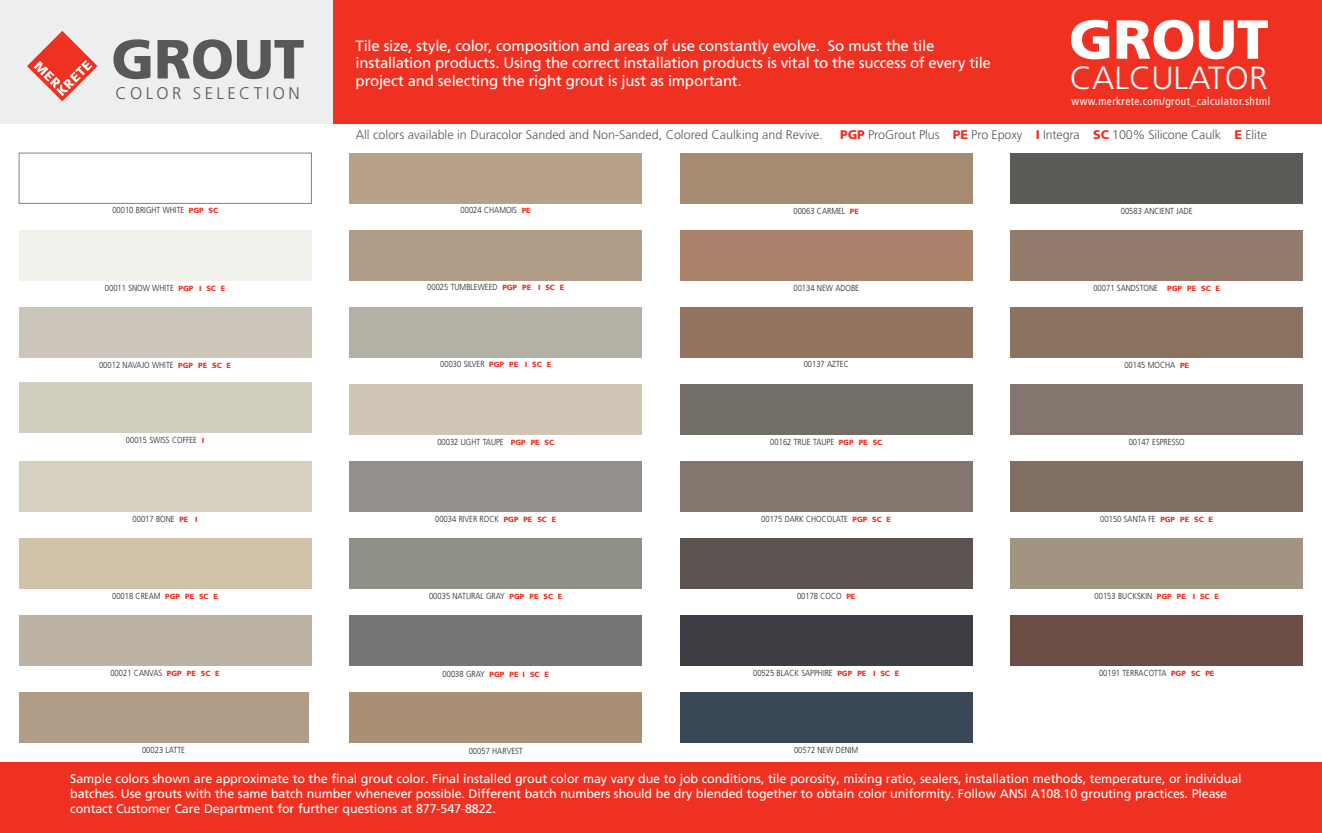
<style>
.page{position:relative;width:1322px;height:833px;background:#fff}
.page>*{position:absolute;margin:0;border:0;box-sizing:border-box;transform-origin:0 0}
.t1{font:900 55.12px "Frutiger LT Std";color:#57585a}
.t2{font:900 54.88px "Frutiger LT Std";color:#fff;scale:1.04 1}
.t3{font:300 32px "Frutiger LT Std";color:#fff;scale:1.04 1}
.t4{font:300 16.88px "Frutiger LT Std";letter-spacing:.2em;color:#57585a}
.Paragraph_Style_1{font:15px/17.5px "Frutiger LT Std";letter-spacing:-.015em;color:#fff}
.t5{font:12.5px/15px "Frutiger LT Std";letter-spacing:-.01em;color:#fff}
.t6{font:300 12.5px "Frutiger LT Std";color:#57585a}
.t7{font:condensed 11.25px "Frutiger LT Std";letter-spacing:.04em;color:#fff}
.t8{font:300 8.75px "Frutiger LT Std";color:#231f20;scale:.87 1}
.s1{font-weight:900;color:#ef3122}
.s2{font-weight:900;font-size:7.5px;color:#ef3122}
</style>
<div class="page">
<div style="left:0;top:0;width:342px;height:123px;background:#edeeee"></div>
<div style="left:0;top:762px;width:1321px;height:70px;background:#ef3122"></div>
<div style="left:333px;top:0;width:988px;height:123px;background:#ef3122"></div>
<div style="left:349px;top:461px;width:293px;height:51px;background:#938f8b"></div>
<div style="left:679px;top:615px;width:293px;height:50px;background:#3d3f44"></div>
<div style="left:349px;top:384px;width:293px;height:50px;background:#cfc6b5"></div>
<div style="left:679px;top:538px;width:293px;height:50px;background:#5b5350"></div>
<div style="left:349px;top:615px;width:293px;height:50px;background:#757573"></div>
<div style="left:1010px;top:153px;width:292px;height:50px;background:#595b57"></div>
<div style="left:679px;top:307px;width:293px;height:51px;background:#937260"></div>
<div style="left:1010px;top:461px;width:292px;height:51px;background:#816f63"></div>
<div style="left:679px;top:153px;width:293px;height:50px;background:#a68a71"></div>
<div style="left:1010px;top:307px;width:292px;height:50px;background:#8b7260"></div>
<div style="left:679px;top:384px;width:293px;height:51px;background:#726e65"></div>
<div style="left:1010px;top:538px;width:292px;height:51px;background:#a19480"></div>
<div style="left:679px;top:461px;width:293px;height:51px;background:#82766f"></div>
<div style="left:1010px;top:615px;width:292px;height:50px;background:#6b4d45"></div>
<div style="left:19px;top:153px;width:292px;height:50px;border:1px solid #808285"></div>
<div style="left:349px;top:692px;width:293px;height:51px;background:#a98f74"></div>
<div style="left:1010px;top:230px;width:292px;height:50px;background:#937c6b"></div>
<div style="left:679px;top:230px;width:293px;height:51px;background:#aa8169"></div>
<div style="left:1010px;top:384px;width:292px;height:51px;background:#82766f"></div>
<div style="left:19px;top:307px;width:292px;height:50px;background:#cbc6b9"></div>
<div style="left:19px;top:230px;width:292px;height:50px;background:#f1f2ec"></div>
<div style="left:19px;top:460px;width:292px;height:51px;background:#d6d1bf"></div>
<div style="left:349px;top:153px;width:293px;height:50px;background:#b7a188"></div>
<div style="left:19px;top:615px;width:292px;height:50px;background:#bdb3a4"></div>
<div style="left:349px;top:230px;width:293px;height:50px;background:#b19c88"></div>
<div style="left:349px;top:307px;width:293px;height:50px;background:#b3b0a6"></div>
<div style="left:19px;top:538px;width:292px;height:50px;background:#d1c2aa"></div>
<div style="left:19px;top:692px;width:289px;height:51px;background:#b19c88"></div>
<div style="left:19px;top:382px;width:292px;height:51px;background:#d1cebf"></div>
<div style="left:349px;top:538px;width:293px;height:51px;background:#908f85"></div>
<div style="left:679px;top:692px;width:293px;height:51px;background:#3a4756"></div>
<svg style="left:27px;top:31px;width:70px;height:70px"></svg>
<p class="t1" style="left:111px;top:26px;width:194px">GROUT</p>
<p class="t4" style="left:115px;top:83px;width:186px">COLOR SELECTION</p>
<p class="Paragraph_Style_1" style="left:355px;top:37px;width:636px">Tile size, style, color, composition and areas of use constantly evolve. So must the tile installation products. Using the correct installation products is vital to the success of every tile</p>
<p class="Paragraph_Style_1" style="left:355px;top:72px;width:387px">project and selecting the right grout is just as important.</p>
<p class="t2" style="left:1068px;top:6px;width:194px">GROUT</p>
<p class="t3" style="left:1069px;top:60px;width:191px">CALCULATOR</p>
<p class="t7" style="left:1071px;top:95px;width:200px">www.merkrete.com/grout_calculator.shtml</p>
<p class="t6" style="left:355px;top:127px;width:468px">All colors available in Duracolor Sanded and Non-Sanded, Colored Caulking and Revive.</p>
<p class="t6" style="left:840px;top:127px;width:428px"><span class="s1">PGP</span> ProGrout Plus <span class="s1">PE</span> Pro Epoxy <span class="s1">I</span> Integra <span class="s1">SC</span> 100% Silicone Caulk <span class="s1">E</span> Elite</p>
<p class="t8" style="left:112px;top:205px;width:123px">00010 BRIGHT WHITE <span class="s2">PGP SC</span></p>
<p class="t8" style="left:460px;top:205px;width:82px">00024 CHAMOIS <span class="s2">PE</span></p>
<p class="t8" style="left:793px;top:206px;width:77px">00063 CARMEL <span class="s2">PE</span></p>
<p class="t8" style="left:1120px;top:206px;width:84px">00583 ANCIENT JADE</p>
<p class="t8" style="left:105px;top:282px;width:140px">00011 SNOW WHITE <span class="s2">PGP I SC E</span></p>
<p class="t8" style="left:427px;top:282px;width:159px">00025 TUMBLEWEED <span class="s2">PGP PE I SC E</span></p>
<p class="t8" style="left:793px;top:283px;width:77px">00134 NEW ADOBE</p>
<p class="t8" style="left:1093px;top:283px;width:147px">00071 SANDSTONE <span class="s2">PGP PE SC E</span></p>
<p class="t8" style="left:99px;top:360px;width:153px">00012 NAVAJO WHITE <span class="s2">PGP PE SC E</span></p>
<p class="t8" style="left:440px;top:359px;width:129px">00030 SILVER <span class="s2">PGP PE I SC E</span></p>
<p class="t8" style="left:803px;top:359px;width:53px">00137 AZTEC</p>
<p class="t8" style="left:1124px;top:360px;width:76px">00145 MOCHA <span class="s2">PE</span></p>
<p class="t8" style="left:126px;top:435px;width:91px">00015 SWISS COFFEE <span class="s2">I</span></p>
<p class="t8" style="left:437px;top:437px;width:136px">00032 LIGHT TAUPE <span class="s2">PGP PE SC</span></p>
<p class="t8" style="left:770px;top:437px;width:130px">00162 TRUE TAUPE <span class="s2">PGP PE SC</span></p>
<p class="t8" style="left:1128px;top:437px;width:66px">00147 ESPRESSO</p>
<p class="t8" style="left:132px;top:514px;width:76px">00017 BONE <span class="s2">PE I</span></p>
<p class="t8" style="left:435px;top:514px;width:141px">00034 RIVER ROCK <span class="s2">PGP PE SC E</span></p>
<p class="t8" style="left:761px;top:513px;width:151px">00175 DARK CHOCOLATE <span class="s2">PGP SC E</span></p>
<p class="t8" style="left:1100px;top:513px;width:131px">00150 SANTA FE <span class="s2">PGP PE SC E</span></p>
<p class="t8" style="left:112px;top:591px;width:123px">00018 CREAM <span class="s2">PGP PE SC E</span></p>
<p class="t8" style="left:429px;top:591px;width:155px">00035 NATURAL GRAY <span class="s2">PGP PE SC E</span></p>
<p class="t8" style="left:797px;top:591px;width:69px">00178 COCO <span class="s2">PE</span></p>
<p class="t8" style="left:1094px;top:590px;width:144px">00153 BUCKSKIN <span class="s2">PGP PE I SC E</span></p>
<p class="t8" style="left:110px;top:668px;width:127px">00021 CANVAS <span class="s2">PGP PE SC E</span></p>
<p class="t8" style="left:442px;top:668px;width:124px">00038 GRAY <span class="s2">PGP PE I SC E</span></p>
<p class="t8" style="left:753px;top:668px;width:169px">00525 BLACK SAPPHIRE <span class="s2">PGP PE I SC E</span></p>
<p class="t8" style="left:1098px;top:667px;width:134px">00191 TERRACOTTA <span class="s2">PGP SC PE</span></p>
<p class="t8" style="left:142px;top:745px;width:51px">00023 LATTE</p>
<p class="t8" style="left:468px;top:745px;width:64px">00057 HARVEST</p>
<p class="t8" style="left:794px;top:744px;width:75px">00572 NEW DENIM</p>
<p class="t5" style="left:70px;top:771px;width:1172px">Sample colors shown are approximate to the final grout color. Final installed grout color may vary due to job conditions, tile porosity, mixing ratio, sealers, installation methods, temperature, or individual batches. Use grouts with the same batch number whenever possible. Different batch numbers should be dry blended together to obtain color uniformity. Follow ANSI A108.10 grouting practices. Please contact Customer Care Department for further questions at 877-547-8822.</p>
</div>
